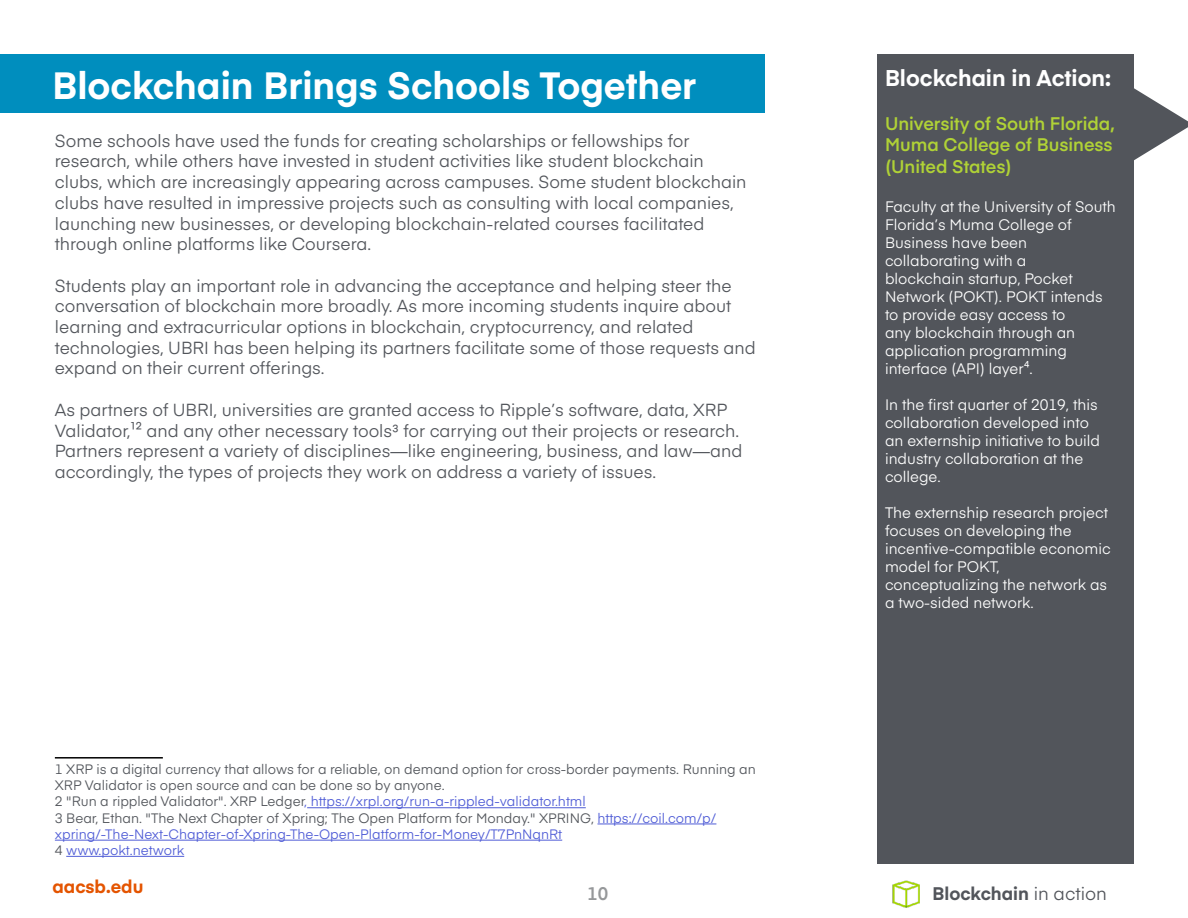
<style>
.page{position:relative;width:1188px;height:918px;background:#fff}
.page>*{position:absolute;margin:0;border:0;box-sizing:border-box;transform-origin:0 0}
.t1{font:700 37.5px "Eina 03";color:#fff}
.t2{font:700 22.5px "Eina 03";color:#fff}
.t3{font:600 18px/21.6px "Eina 03";color:#b0d236}
.t4{font:700 18px "Eina 03";color:#52555b}
.t5{font:700 18px "Eina 03";color:#e45400}
.t6{font:600 18px "Eina 03";color:#96989a}
.t7{font:17.25px/20.7px "Eina 03";color:#52555b}
.t8{font:15px/18px "Eina 03";color:#fff}
.t9{font:13.5px/16.2px "Eina 03";color:#52555b}
.s1{color:#4f5cd6}
.s2{font-weight:400}
</style>
<div class="page">
<img style="left:892px;top:880px;width:28px;height:28px">
<div style="left:0;top:54px;width:765px;height:58px;background:#008ebe"></div>
<hr style="left:55px;top:757px;width:108px;height:2px;background:#000">
<hr style="left:307px;top:807px;width:279px;height:1px;background:#4f5cd6">
<hr style="left:597px;top:824px;width:119px;height:1px;background:#4f5cd6">
<hr style="left:55px;top:840px;width:507px;height:1px;background:#4f5cd6">
<hr style="left:66px;top:856px;width:118px;height:1px;background:#4f5cd6">
<div style="left:878px;top:54px;width:256px;height:810px;background:#52555b"></div>
<svg style="left:1134px;top:88px;width:54px;height:72px"></svg>
<h1 class="t1" style="left:52px;top:58px;width:645px">Blockchain Brings Schools Together</h1>
<p class="t7" style="left:55px;top:129px;width:693px">Some schools have used the funds for creating scholarships or fellowships for research, while others have invested in student activities like student blockchain clubs, which are increasingly appearing across campuses. Some student blockchain clubs have resulted in impressive projects such as consulting with local companies, launching new businesses, or developing blockchain-related courses facilitated through online platforms like Coursera.</p>
<p class="t7" style="left:55px;top:274px;width:703px">Students play an important role in advancing the acceptance and helping steer the conversation of blockchain more broadly. As more incoming students inquire about learning and extracurricular options in blockchain, cryptocurrency, and related technologies, UBRI has been helping its partners facilitate some of those requests and expand on their current offerings.</p>
<p class="t7" style="left:55px;top:398px;width:689px">As partners of UBRI, universities are granted access to Ripple’s software, data, XRP Validator,1² and any other necessary tools3 for carrying out their projects or research.<br>Partners represent a variety of disciplines—like engineering, business, and law—and accordingly, the types of projects they work on address a variety of issues.</p>
<p class="t9" style="left:55px;top:760px;width:703px">1 XRP is a digital currency that allows for a reliable, on demand option for cross-border payments. Running an XRP Validator is open source and can be done so by anyone.<br>2 "Run a rippled Validator". XRP Ledger<span class="s1">, https://xrpl.org/run-a-rippled-validator.html<br></span>3 Bear, Ethan. "The Next Chapter of Xpring; The Open Platform for Monday." XPRING, <span class="s1">https://coil.com/p/ xpring/-The-Next-Chapter-of-Xpring-The-Open-Platform-for-Money/T7PnNqnRt<br></span>4 <span class="s1">www.pokt.network</span></p>
<h2 class="t2" style="left:885px;top:62px;width:228px">Blockchain in Action:</h2>
<p class="t3" style="left:885px;top:111px;width:231px">University of South Florida,<br>Muma College of Business (United States)</p>
<p class="t8" style="left:885px;top:197px;width:232px">Faculty at the University of South<br>Florida’s Muma College of<br>Business have been collaborating with a<br>blockchain startup, Pocket<br>Network (POKT). POKT intends to provide easy access to<br>any blockchain through an application programming interface (API) layer⁴.</p>
<p class="t8" style="left:885px;top:395px;width:217px">In the first quarter of 2019, this collaboration developed into an externship initiative to build industry collaboration at the college.</p>
<p class="t8" style="left:885px;top:503px;width:227px">The externship research project focuses on developing the incentive-compatible economic model for POKT, conceptualizing the network as a two-sided network.</p>
<p class="t5" style="left:52px;top:873px;width:92px">aacsb.edu</p>
<p class="t6" style="left:587px;top:881px;width:22px">10</p>
<p class="t4" style="left:932px;top:881px;width:176px">Blockchain <span class="s2">in action</span></p>
</div>
